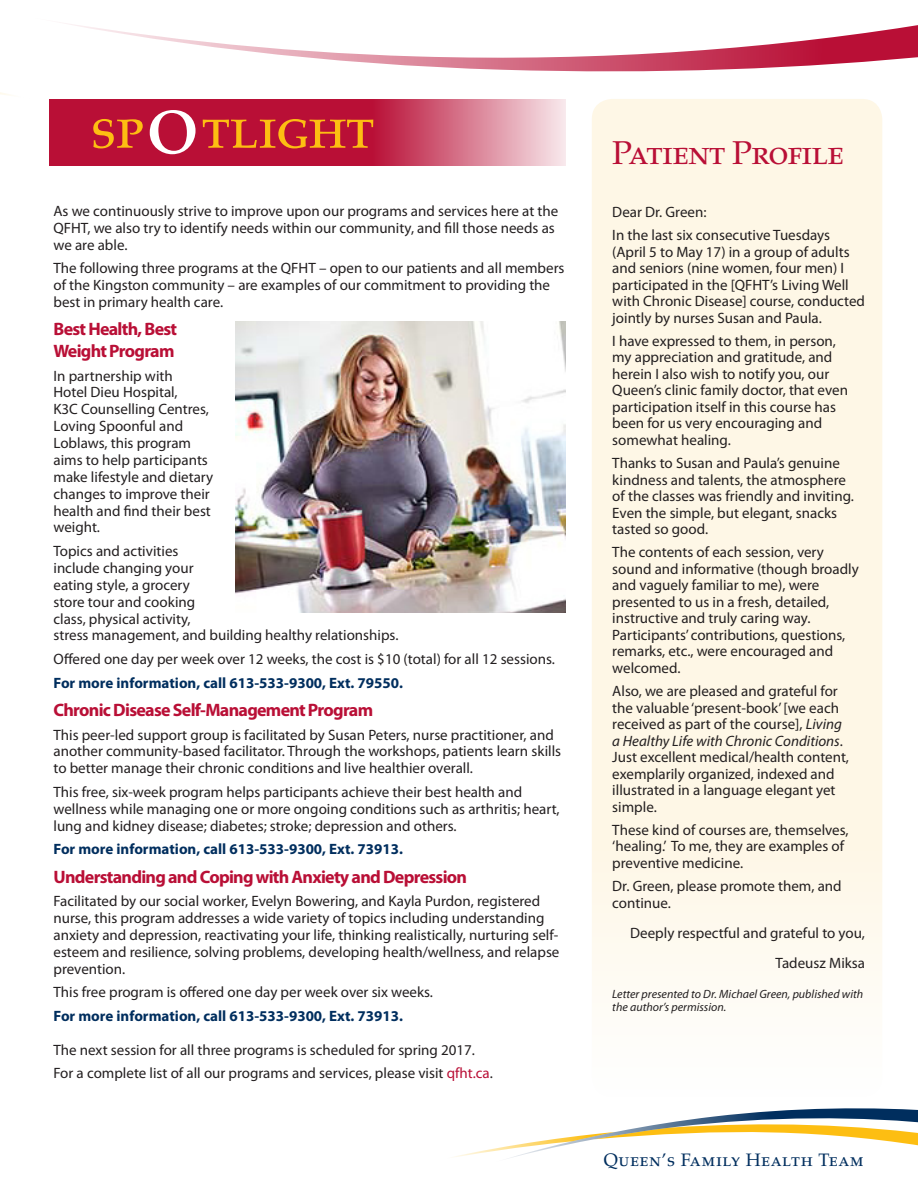
<style>
.page{position:relative;width:918px;height:1188px;background:#fff}
.page>*{position:absolute;margin:0;border:0;box-sizing:border-box;transform-origin:0 0}
.t1{font:33px "Palatino SC";letter-spacing:-.025em;color:#b90f36}
.t2{font:700 18px/21.6px "Myriad Pro";letter-spacing:-.04em;color:#b90f36}
.t3{font:18px "Palatino SC";letter-spacing:.03em;color:#002e5e}
.t4{font:15px/16.5px "Myriad Pro";color:#231f20}
.t5{font:700 15px "Myriad Pro";color:#002e5e}
.t6{font:italic 12px/13.5px "Myriad Pro";color:#231f20}
.s1{color:#b90f36}
.s2{font-style:italic}
</style>
<div class="page">
<div style="left:592px;top:99px;width:290px;height:998px;background:#fef7e6;border-radius:20px"></div>
<svg style="left:65px;top:23px;width:853px;height:49px"></svg>
<svg style="left:455px;top:1108px;width:463px;height:50px"></svg>
<svg style="left:0;top:92px;width:10px;height:3px"></svg>
<svg style="left:49px;top:99px;width:516px;height:66px;background:#c84463"></svg>
<svg style="left:203px;top:119px;width:170px;height:29px;background:#ce452a"></svg>
<svg style="left:150px;top:110px;width:46px;height:44px"></svg>
<svg style="left:93px;top:119px;width:50px;height:29px"></svg>
<img style="left:235px;top:322px;width:330px;height:290px">
<p class="t4" style="left:53px;top:202px;width:506px">As we continuously strive to improve upon our programs and services here at the<br>QFHT, we also try to identify needs within our community, and fill those needs as we are able.</p>
<p class="t4" style="left:53px;top:260px;width:513px">The following three programs at the QFHT – open to our patients and all members of the Kingston community – are examples of our commitment to providing the best in primary health care.</p>
<p class="t2" style="left:53px;top:318px;width:125px">Best Health, Best<br>Weight Program</p>
<p class="t4" style="left:53px;top:367px;width:161px">In partnership with<br>Hotel Dieu Hospital,<br>K3C Counselling Centres,<br>Loving Spoonful and<br>Loblaws, this program aims to help participants make lifestyle and dietary changes to improve their health and find their best weight.</p>
<p class="t4" style="left:53px;top:542px;width:346px">Topics and activities<br>include changing your<br>eating style, a grocery<br>store tour and cooking<br>class, physical activity,<br>stress management, and building healthy relationships.</p>
<p class="t4" style="left:53px;top:651px;width:503px">Offered one day per week over 12 weeks, the cost is $10 (total) for all 12 sessions.</p>
<p class="t5" style="left:53px;top:673px;width:351px">For more information, call 613-533-9300, Ext. 79550.</p>
<p class="t2" style="left:53px;top:699px;width:321px">Chronic Disease Self-Management Program</p>
<p class="t4" style="left:53px;top:726px;width:509px">This peer-led support group is facilitated by Susan Peters, nurse practitioner, and another community-based facilitator. Through the workshops, patients learn skills to better manage their chronic conditions and live healthier overall.</p>
<p class="t4" style="left:53px;top:783px;width:508px;line-height:17px">This free, six-week program helps participants achieve their best health and wellness while managing one or more ongoing conditions such as arthritis; heart, lung and kidney disease; diabetes; stroke; depression and others.</p>
<p class="t5" style="left:53px;top:840px;width:351px">For more information, call 613-533-9300, Ext. 73913.</p>
<p class="t2" style="left:53px;top:865px;width:415px">Understanding and Coping with Anxiety and Depression</p>
<p class="t4" style="left:53px;top:893px;width:507px">Facilitated by our social worker, Evelyn Bowering, and Kayla Purdon, registered nurse, this program addresses a wide variety of topics including understanding anxiety and depression, reactivating your life, thinking realistically, nurturing self&shy;esteem and resilience, solving problems, developing health/wellness, and relapse prevention.</p>
<p class="t4" style="left:53px;top:984px;width:381px">This free program is offered one day per week over six weeks.</p>
<p class="t5" style="left:53px;top:1006px;width:351px">For more information, call 613-533-9300, Ext. 73913.</p>
<p class="t4" style="left:53px;top:1041px;width:423px">The next session for all three programs is scheduled for spring 2017.</p>
<p class="t4" style="left:53px;top:1065px;width:441px">For a complete list of all our programs and services, please visit <span class="s1">qfht.ca</span>.</p>
<p class="t1" style="left:612px;top:133px;width:233px">Patient Profile</p>
<p class="t4" style="left:612px;top:203px;width:96px">Dear Dr. Green:</p>
<p class="t4" style="left:612px;top:227px;width:254px">In the last six consecutive Tuesdays (April 5 to May 17) in a group of adults and seniors (nine women, four men) I participated in the [QFHT’s Living Well with Chronic Disease] course, conducted jointly by nurses Susan and Paula.</p>
<p class="t4" style="left:612px;top:332px;width:237px">I have expressed to them, in person, my appreciation and gratitude, and herein I also wish to notify you, our Queen’s clinic family doctor, that even participation itself in this course has been for us very encouraging and somewhat healing.</p>
<p class="t4" style="left:612px;top:455px;width:243px">Thanks to Susan and Paula’s genuine kindness and talents, the atmosphere of the classes was friendly and inviting.<br>Even the simple, but elegant, snacks tasted so good.</p>
<p class="t4" style="left:612px;top:544px;width:248px">The contents of each session, very sound and informative (though broadly and vaguely familiar to me), were presented to us in a fresh, detailed, instructive and truly caring way.<br>Participants’ contributions, questions, remarks, etc., were encouraged and welcomed.</p>
<p class="t4" style="left:612px;top:683px;width:238px">Also, we are pleased and grateful for the valuable ‘present-book’ [we each received as part of the course], <span class="s2">Living a Healthy Life with Chronic Conditions</span>.<br>Just excellent medical/health content, exemplarily organized, indexed and illustrated in a language elegant yet simple.</p>
<p class="t4" style="left:612px;top:821px;width:238px">These kind of courses are, themselves, ‘healing.’ To me, they are examples of preventive medicine.</p>
<p class="t4" style="left:612px;top:878px;width:231px">Dr. Green, please promote them, and continue.</p>
<p class="t4" style="left:630px;top:924px;width:236px">Deeply respectful and grateful to you,</p>
<p class="t4" style="left:776px;top:954px;width:91px">Tadeusz Miksa</p>
<p class="t6" style="left:612px;top:987px;width:252px">Letter presented to Dr. Michael Green, published with the author’s permission.</p>
<p class="t3" style="left:604px;top:1149px;width:262px">Queen’s Family Health Team</p>
</div>
